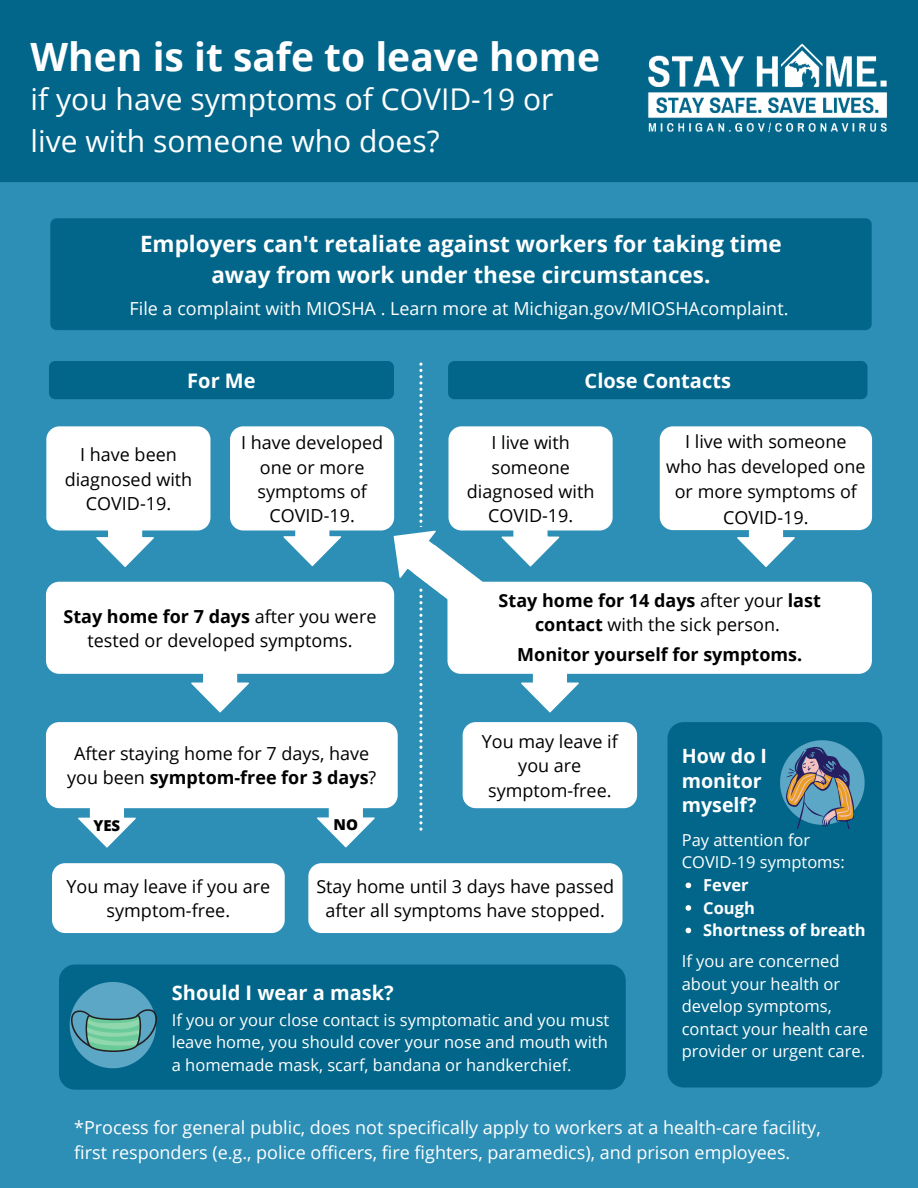
<style>
.page{position:relative;width:918px;height:1188px;background:#fff}
.page>*{position:absolute;margin:0;border:0;box-sizing:border-box;transform-origin:0 0}
.t1{font:700 39px "Open Sans";color:#fff}
.t2{font:30px/41.8px "Open Sans";color:#fff}
.t3{font:700 22.5px/31px "Open Sans";color:#fff;text-align:center}
.t4{font:700 20.1px "Open Sans";color:#fff}
.t5{font:700 19.65px/24.5px "Open Sans";color:#fff}
.t6{font:18px/24.5px "Open Sans";color:#000;text-align:center}
.t7{font:18px/24.5px "Open Sans";color:#fff}
.t8{font:700 18px/24.5px "Open Sans";color:#000;text-align:center}
.t9{font:16.5px/22.5px "Open Sans";color:#fff}
.t10{font:700 16.5px/22.5px "Open Sans";color:#fff}
.t11{font:800 15px "Open Sans";color:#000}
.s1{font-weight:700}
.s2{font-weight:400}
</style>
<div class="page">
<div style="left:0;top:167px;width:918px;height:1021px;background:#2e8fb6"></div>
<div style="left:0;top:0;width:918px;height:182px;background:#02668a"></div>
<svg style="left:96px;top:530px;width:58px;height:37px"></svg>
<div style="left:46px;top:426px;width:164px;height:104px;background:#fff;border-radius:13px"></div>
<div style="left:668px;top:722px;width:214px;height:366px;background:#02668a;border-radius:16px"></div>
<svg style="left:191px;top:674px;width:58px;height:38px"></svg>
<div style="left:230px;top:426px;width:164px;height:104px;background:#fff;border-radius:13px"></div>
<div style="left:449px;top:426px;width:164px;height:104px;background:#fff;border-radius:13px"></div>
<svg style="left:737px;top:530px;width:58px;height:37px"></svg>
<div style="left:660px;top:426px;width:212px;height:104px;background:#fff;border-radius:13px"></div>
<div style="left:46px;top:582px;width:348px;height:92px;background:#fff;border-radius:13px"></div>
<div style="left:447px;top:582px;width:425px;height:92px;background:#fff;border-radius:13px"></div>
<div style="left:448px;top:361px;width:419px;height:38px;background:#02668a;border-radius:6px"></div>
<div style="left:308px;top:863px;width:315px;height:70px;background:#fff;border-radius:13px"></div>
<div style="left:52px;top:863px;width:233px;height:70px;background:#fff;border-radius:13px"></div>
<div style="left:50px;top:218px;width:822px;height:112px;background:#02668a;border-radius:6px"></div>
<div style="left:49px;top:361px;width:345px;height:38px;background:#02668a;border-radius:6px"></div>
<div style="left:59px;top:965px;width:567px;height:125px;background:#02668a;border-radius:16px"></div>
<div style="left:70px;top:982px;width:86px;height:86px;background:#5ca6c6;border-radius:50%"></div>
<svg style="left:70px;top:1007px;width:87px;height:46px"></svg>
<svg style="left:686px;top:883px;width:5px;height:5px"></svg>
<svg style="left:686px;top:905px;width:5px;height:6px"></svg>
<svg style="left:686px;top:928px;width:5px;height:5px"></svg>
<svg style="left:780px;top:740px;width:85px;height:89px"></svg>
<svg style="left:78px;top:808px;width:58px;height:40px"></svg>
<div style="left:46px;top:722px;width:352px;height:86px;background:#fff;border-radius:13px"></div>
<svg style="left:283px;top:363px;width:296px;height:484px"></svg>
<img style="left:635px;top:24px;width:252px;height:131px">
<div style="left:463px;top:722px;width:174px;height:86px;background:#fff;border-radius:13px"></div>
<h1 class="t1" style="left:31px;top:29px;width:571px">When is it safe to leave home</h1>
<h2 class="t2" style="left:31px;top:78px;width:524px">if you have symptoms of COVID-19 or live with someone who does?</h2>
<p class="t3" style="left:140px;top:228px;width:643px">Employers can't retaliate against workers for taking time away from work under these circumstances.</p>
<p class="t7" style="left:130px;top:296px;width:660px">File a complaint with MIOSHA . Learn more at Michigan.gov/MIOSHAcomplaint.</p>
<p class="t4" style="left:187px;top:367px;width:70px">For Me</p>
<p class="t6" style="left:65px;top:442px;width:129px">I have been diagnosed with<br>COVID-19.</p>
<p class="t6" style="left:241px;top:430px;width:144px">I have developed one or more symptoms of<br>COVID-19.</p>
<p class="t6" style="left:63px;top:603px;width:315px"><span class="s1">Stay home for 7 days</span> after you were tested or developed symptoms.</p>
<p class="t6" style="left:67px;top:741px;width:311px">After staying home for 7 days, have you been <span class="s1">symptom-free for 3 days</span>?</p>
<p class="t11" style="left:93px;top:815px;width:28px">YES</p>
<p class="t11" style="left:334px;top:814px;width:26px">NO</p>
<p class="t4" style="left:585px;top:366px;width:148px">Close Contacts</p>
<p class="t6" style="left:467px;top:430px;width:129px">I live with someone diagnosed with<br>COVID-19.</p>
<p class="t6" style="left:666px;top:429px;width:201px;line-height:25px">I live with someone who has developed one or more symptoms of<br>COVID-19.</p>
<p class="t8" style="left:499px;top:587px;width:324px">Stay home for 14 days <span class="s2">after your</span> last contact <span class="s2">with the sick person.</span></p>
<p class="t8" style="left:517px;top:642px;width:287px">Monitor yourself for symptoms.</p>
<p class="t6" style="left:482px;top:729px;width:138px">You may leave if you are symptom-free.</p>
<p class="t5" style="left:682px;top:743px;width:87px">How do I monitor myself?</p>
<p class="t9" style="left:682px;top:828px;width:165px">Pay attention for<br>COVID-19 symptoms:</p>
<p class="t6" style="left:66px;top:874px;width:205px">You may leave if you are symptom-free.</p>
<p class="t6" style="left:316px;top:874px;width:299px">Stay home until 3 days have passed after all symptoms have stopped.</p>
<p class="t4" style="left:172px;top:978px;width:224px">Should I wear a mask?</p>
<p class="t9" style="left:172px;top:1008px;width:439px;text-align:justify">If you or your close contact is symptomatic and you must leave home, you should cover your nose and mouth with a homemade mask, scarf, bandana or handkerchief.</p>
<p class="t10" style="left:703px;top:873px;width:164px">Fever<br>Cough<br>Shortness of breath</p>
<p class="t9" style="left:682px;top:949px;width:188px">If you are concerned about your health or develop symptoms, contact your health care provider or urgent care.</p>
<p class="t7" style="left:74px;top:1115px;width:748px">*Process for general public, does not specifically apply to workers at a health-care facility, first responders (e.g., police officers, fire fighters, paramedics), and prison employees.</p>
</div>
